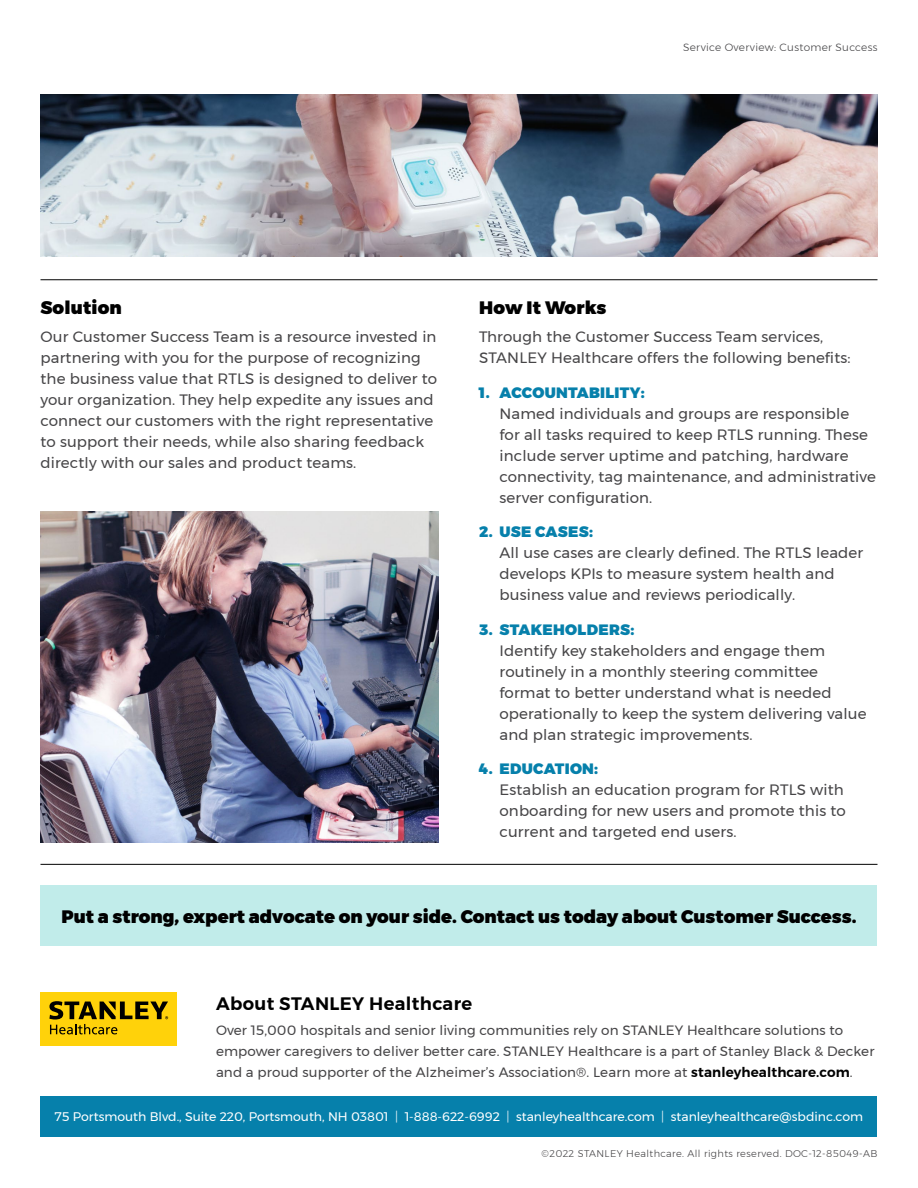
<style>
.page{position:relative;width:918px;height:1188px;background:#fff}
.page>*{position:absolute;margin:0;border:0;box-sizing:border-box;transform-origin:0 0}
.t1{font:900 18px "Montserrat";color:#000}
.t2{font:600 18px "Montserrat";letter-spacing:.02em;color:#000}
.t3{font:15px/21px "Montserrat";letter-spacing:.01em;color:#464547}
.t4{font:900 15px "Montserrat";letter-spacing:.02em;color:#0680ab}
.t5{font:13.5px/21px "Montserrat";letter-spacing:.01em;color:#464547}
.t6{font:12.45px "Montserrat";color:#fff}
.t7{font:300 10.5px "Montserrat";letter-spacing:.03em;color:#464547}
.t8{font:300 9.75px "Montserrat";letter-spacing:.04em;color:#464547}
.s1{font-weight:600;color:#000}
.s2{font-weight:300}
</style>
<div class="page">
<div style="left:40px;top:1097px;width:838px;height:40px;background:#0680ab"></div>
<div style="left:40px;top:992px;width:137px;height:54px;background:#ffd20a"></div>
<svg style="left:49px;top:1001px;width:119px;height:33px"></svg>
<div style="left:40px;top:885px;width:838px;height:61px;background:#c1ecea"></div>
<img style="left:40px;top:512px;width:399px;height:330px">
<hr style="left:40px;top:864px;width:838px;height:1px;background:#000">
<img style="left:40px;top:94px;width:838px;height:162px">
<hr style="left:40px;top:279px;width:838px;height:1px;background:#000">
<p class="t7" style="left:683px;top:39px;width:196px">Service Overview: Customer Success</p>
<p class="t1" style="left:40px;top:293px;width:83px">Solution</p>
<p class="t3" style="left:40px;top:326px;width:398px">Our Customer Success Team is a resource invested in partnering with you for the purpose of recognizing the business value that RTLS is designed to deliver to your organization. They help expedite any issues and connect our customers with the right representative to support their needs, while also sharing feedback directly with our sales and product teams.</p>
<p class="t1" style="left:479px;top:293px;width:129px">How It Works</p>
<p class="t3" style="left:479px;top:326px;width:373px">Through the Customer Success Team services,<br>STANLEY Healthcare offers the following benefits:</p>
<p class="t4" style="left:479px;top:380px;width:167px">1. ACCOUNTABILITY:</p>
<p class="t3" style="left:500px;top:403px;width:378px">Named individuals and groups are responsible<br>for all tasks required to keep RTLS running. These include server uptime and patching, hardware connectivity, tag maintenance, and administrative server configuration.</p>
<p class="t4" style="left:479px;top:520px;width:115px">2. USE CASES:</p>
<p class="t3" style="left:500px;top:542px;width:365px">All use cases are clearly defined. The RTLS leader develops KPIs to measure system health and business value and reviews periodically.</p>
<p class="t4" style="left:479px;top:617px;width:157px">3. STAKEHOLDERS:</p>
<p class="t3" style="left:500px;top:640px;width:369px">Identify key stakeholders and engage them routinely in a monthly steering committee format to better understand what is needed operationally to keep the system delivering value and plan strategic improvements.</p>
<p class="t4" style="left:479px;top:757px;width:121px">4. EDUCATION:</p>
<p class="t3" style="left:500px;top:779px;width:348px">Establish an education program for RTLS with onboarding for new users and promote this to current and targeted end users.</p>
<p class="t1" style="left:62px;top:901px;width:796px">Put a strong, expert advocate on your side. Contact us today about Customer Success.</p>
<p class="t2" style="left:216px;top:989px;width:258px">About STANLEY Healthcare</p>
<p class="t5" style="left:216px;top:1020px;width:660px">Over 15,000 hospitals and senior living communities rely on STANLEY Healthcare solutions to empower caregivers to deliver better care. STANLEY Healthcare is a part of Stanley Black &amp; Decker and a proud supporter of the Alzheimer’s Association®. Learn more at <span class="s1">stanleyhealthcare.com</span>.</p>
<p class="t6" style="left:55px;top:1107px;width:810px">75 Portsmouth Blvd., Suite 220, Portsmouth, NH 03801 <span class="s2">|</span> 1-888-622-6992 <span class="s2">|</span> stanleyhealthcare.com <span class="s2">|</span> stanleyhealthcare@sbdinc.com</p>
<p class="t8" style="left:542px;top:1146px;width:337px">©2022 STANLEY Healthcare. All rights reserved. DOC-12-85049-AB</p>
</div>
